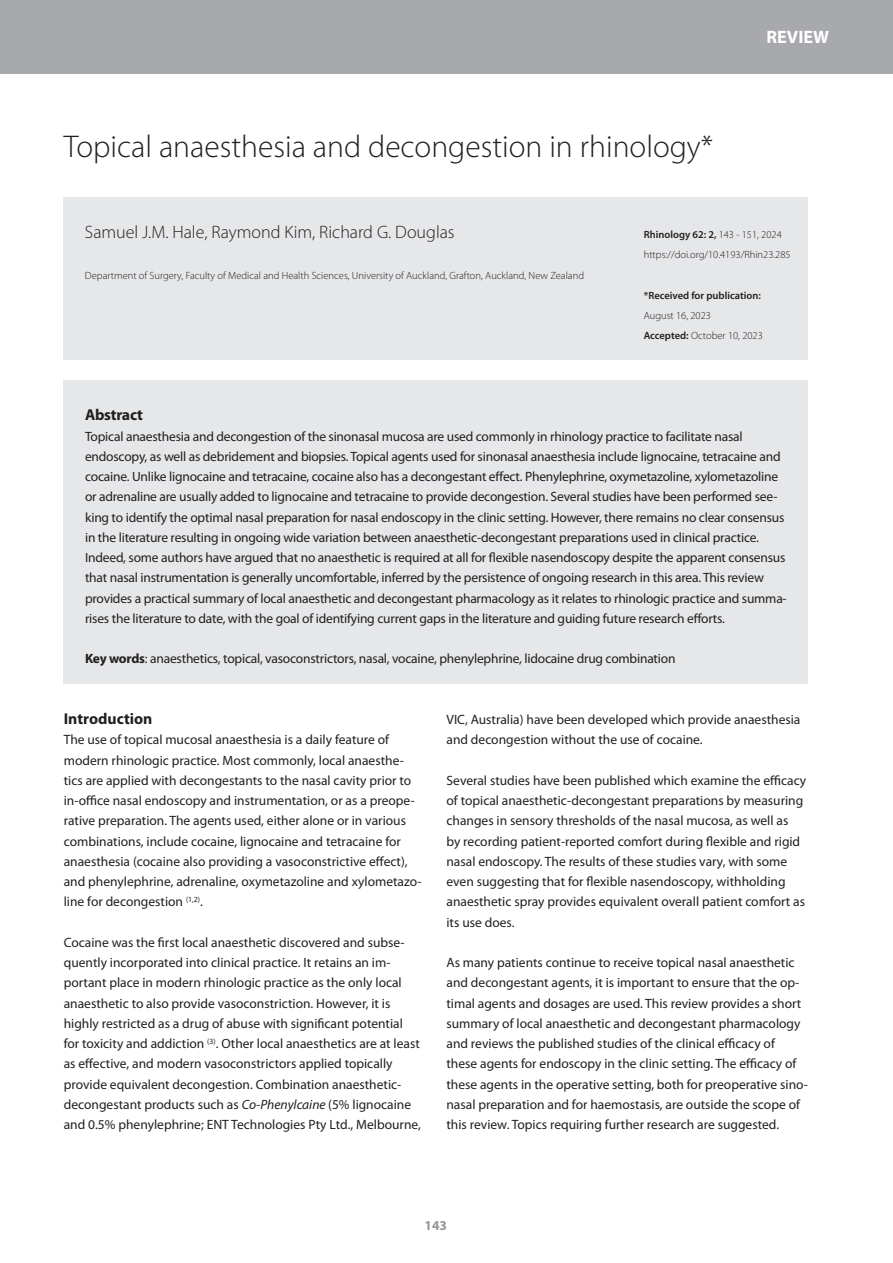
<style>
.page{position:relative;width:893px;height:1263px;background:#fff}
.page>*{position:absolute;margin:0;border:0;box-sizing:border-box;transform-origin:0 0}
.t1{font:300 31.5px "Myriad Pro";color:#231f20}
.noten{font:300 18px "Myriad Pro";color:#231f20}
.Original_Contribution{font:700 18px "Myriad Pro";color:#fff}
.Kopje{font:700 15.75px "Myriad Pro";color:#231f20}
.Kopje-2{font:13.5px/20.2px "Myriad Pro";color:#231f20}
.Paginering{font:700 13.5px "Myriad Pro";color:#939598}
.noten-2{font:300 10.5px "Myriad Pro";color:#231f20}
.noten-3{font:600 10.5px "Myriad Pro";color:#231f20}
.s1{font-weight:300}
.s2{font-weight:600}
.s3{font-weight:700}
.s4{font-style:italic}
</style>
<div class="page">
<div style="left:0;top:0;width:893px;height:74px;background:#a8a9ad"></div>
<div style="left:64px;top:380px;width:744px;height:304px;background:#e6e7e9"></div>
<div style="left:64px;top:198px;width:744px;height:162px;background:#e6e7e9"></div>
<p class="t1" style="left:64px;top:129px;width:651px">Topical anaesthesia and decongestion in rhinology*</p>
<p class="Original_Contribution" style="left:766px;top:27px;width:64px">REVIEW</p>
<p class="noten" style="left:85px;top:222px;width:371px">Samuel J.M. Hale, Raymond Kim, Richard G. Douglas</p>
<p class="noten-2" style="left:85px;top:269px;width:501px">Department of Surgery, Faculty of Medical and Health Sciences, University of Auckland, Grafton, Auckland, New Zealand</p>
<p class="noten-3" style="left:644px;top:229px;width:140px">Rhinology 62: 2, <span class="s1">143 - 151, 2024</span></p>
<p class="noten-2" style="left:644px;top:249px;width:148px">https://doi.org/10.4193/Rhin23.285</p>
<p class="noten-3" style="left:644px;top:289px;width:119px">*Received for publication:</p>
<p class="noten-2" style="left:644px;top:310px;width:69px">August 16, 2023</p>
<p class="noten-2" style="left:644px;top:330px;width:121px"><span class="s2">Accepted:</span> October 10, 2023</p>
<p class="Kopje" style="left:85px;top:406px;width:59px">Abstract</p>
<p class="Kopje-2" style="left:85px;top:426px;width:703px">Topical anaesthesia and decongestion of the sinonasal mucosa are used commonly in rhinology practice to facilitate nasal endoscopy, as well as debridement and biopsies. Topical agents used for sinonasal anaesthesia include lignocaine, tetracaine and cocaine. Unlike lignocaine and tetracaine, cocaine also has a decongestant effect. Phenylephrine, oxymetazoline, xylometazoline or adrenaline are usually added to lignocaine and tetracaine to provide decongestion. Several studies have been performed see&shy;king to identify the optimal nasal preparation for nasal endoscopy in the clinic setting. However, there remains no clear consensus in the literature resulting in ongoing wide variation between anaesthetic-decongestant preparations used in clinical practice.<br>Indeed, some authors have argued that no anaesthetic is required at all for flexible nasendoscopy despite the apparent consensus that nasal instrumentation is generally uncomfortable, inferred by the persistence of ongoing research in this area. This review provides a practical summary of local anaesthetic and decongestant pharmacology as it relates to rhinologic practice and summa&shy;rises the literature to date, with the goal of identifying current gaps in the literature and guiding future research efforts.</p>
<p class="Kopje-2" style="left:85px;top:649px;width:592px"><span class="s3">Key words</span>: anaesthetics, topical, vasoconstrictors, nasal, vocaine, phenylephrine, lidocaine drug combination</p>
<p class="Kopje" style="left:64px;top:710px;width:90px">Introduction</p>
<p class="Kopje-2" style="left:64px;top:730px;width:359px">The use of topical mucosal anaesthesia is a daily feature of modern rhinologic practice. Most commonly, local anaesthe&shy;tics are applied with decongestants to the nasal cavity prior to in-office nasal endoscopy and instrumentation, or as a preope&shy;rative preparation. The agents used, either alone or in various combinations, include cocaine, lignocaine and tetracaine for anaesthesia (cocaine also providing a vasoconstrictive effect), and phenylephrine, adrenaline, oxymetazoline and xylometazo&shy;line for decongestion <sup>(1,2)</sup>.</p>
<p class="Kopje-2" style="left:64px;top:932px;width:359px">Cocaine was the first local anaesthetic discovered and subse&shy;quently incorporated into clinical practice. It retains an im&shy;portant place in modern rhinologic practice as the only local anaesthetic to also provide vasoconstriction. However, it is highly restricted as a drug of abuse with significant potential for toxicity and addiction <sup>(3)</sup>. Other local anaesthetics are at least as effective, and modern vasoconstrictors applied topically provide equivalent decongestion. Combination anaesthetic&shy;decongestant products such as <span class="s4">Co-Phenylcaine</span> (5% lignocaine and 0.5% phenylephrine; ENT Technologies Pty Ltd., Melbourne,</p>
<p class="Kopje-2" style="left:446px;top:710px;width:355px">VIC, Australia) have been developed which provide anaesthesia and decongestion without the use of cocaine.</p>
<p class="Kopje-2" style="left:446px;top:770px;width:361px">Several studies have been published which examine the efficacy of topical anaesthetic-decongestant preparations by measuring changes in sensory thresholds of the nasal mucosa, as well as<br>by recording patient-reported comfort during flexible and rigid nasal endoscopy. The results of these studies vary, with some even suggesting that for flexible nasendoscopy, withholding anaesthetic spray provides equivalent overall patient comfort as its use does.</p>
<p class="Kopje-2" style="left:446px;top:953px;width:363px">As many patients continue to receive topical nasal anaesthetic and decongestant agents, it is important to ensure that the op&shy;timal agents and dosages are used. This review provides a short summary of local anaesthetic and decongestant pharmacology and reviews the published studies of the clinical efficacy of these agents for endoscopy in the clinic setting. The efficacy of these agents in the operative setting, both for preoperative sino&shy;nasal preparation and for haemostasis, are outside the scope of this review. Topics requiring further research are suggested.</p>
<p class="Paginering" style="left:425px;top:1218px;width:24px">143</p>
</div>
